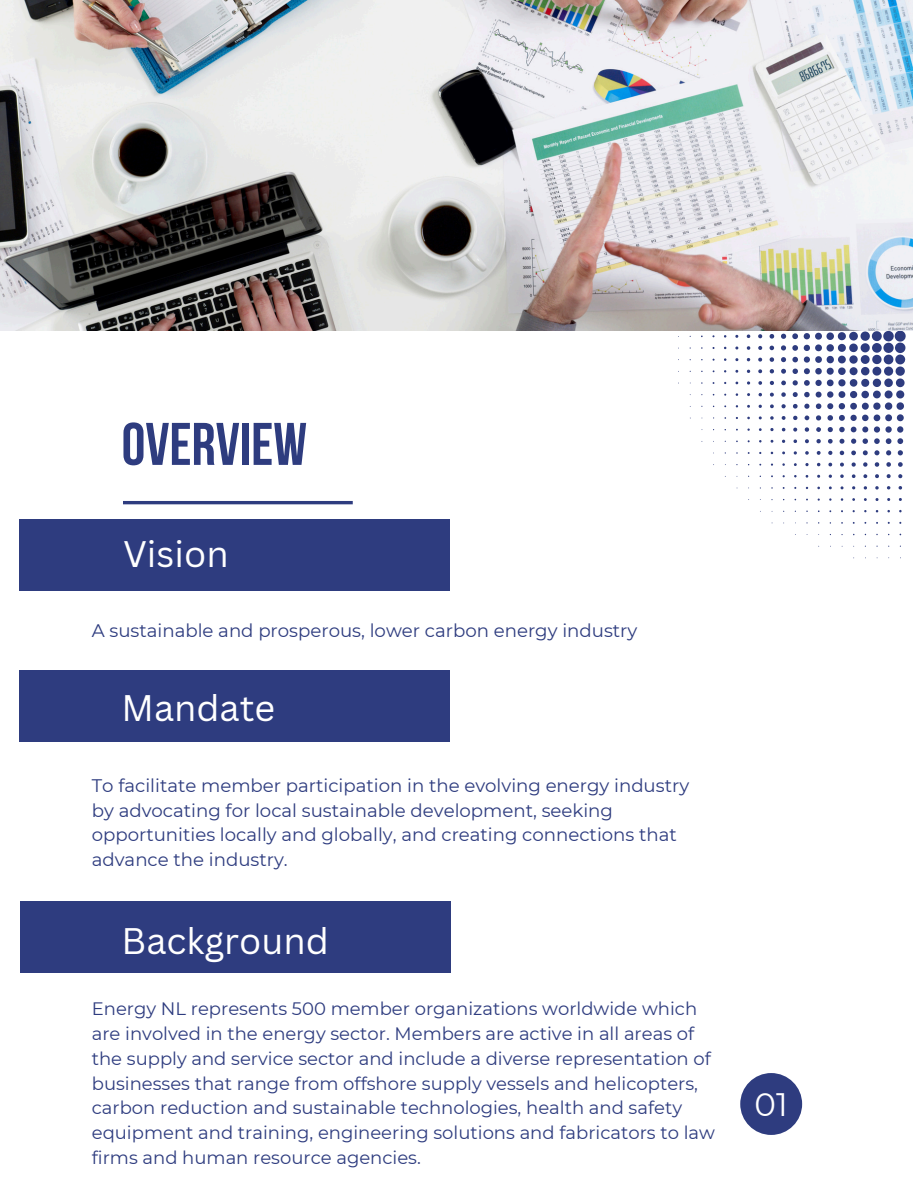
<style>
.page{position:relative;width:918px;height:1188px;background:#fff}
.page>*{position:absolute;margin:0;border:0;box-sizing:border-box;transform-origin:0 0}
.t1{font:60px "Bebas Neue Cyrillic";color:#2e3c7f}
.t2{font:36px "Canva Sans";color:#fff}
.t3{font:32.4px "Montserrat";color:#fff}
.t4{font:18.15px/24.8px "Montserrat";color:#2e3c7f}
.t5{font:18px/24.8px "Montserrat";color:#2e3c7f}
</style>
<div class="page">
<svg style="left:781px;top:333px;width:5px;height:6px"></svg>
<svg style="left:898px;top:450px;width:5px;height:5px"></svg>
<svg style="left:886px;top:450px;width:5px;height:5px"></svg>
<svg style="left:781px;top:345px;width:5px;height:6px"></svg>
<svg style="left:874px;top:450px;width:6px;height:6px"></svg>
<svg style="left:781px;top:357px;width:5px;height:5px"></svg>
<svg style="left:863px;top:450px;width:5px;height:5px"></svg>
<svg style="left:781px;top:369px;width:5px;height:5px"></svg>
<svg style="left:851px;top:451px;width:5px;height:4px"></svg>
<svg style="left:781px;top:381px;width:5px;height:4px"></svg>
<svg style="left:898px;top:462px;width:5px;height:5px"></svg>
<svg style="left:770px;top:334px;width:4px;height:5px"></svg>
<svg style="left:886px;top:462px;width:5px;height:5px"></svg>
<svg style="left:770px;top:346px;width:4px;height:4px"></svg>
<svg style="left:770px;top:357px;width:4px;height:5px"></svg>
<svg style="left:875px;top:462px;width:4px;height:5px"></svg>
<svg style="left:781px;top:392px;width:5px;height:5px"></svg>
<svg style="left:840px;top:451px;width:4px;height:4px"></svg>
<svg style="left:863px;top:462px;width:5px;height:5px"></svg>
<svg style="left:770px;top:369px;width:4px;height:4px"></svg>
<svg style="left:852px;top:462px;width:4px;height:5px"></svg>
<svg style="left:828px;top:451px;width:4px;height:4px"></svg>
<svg style="left:770px;top:381px;width:4px;height:4px"></svg>
<svg style="left:781px;top:404px;width:5px;height:4px"></svg>
<svg style="left:758px;top:334px;width:4px;height:5px"></svg>
<svg style="left:898px;top:474px;width:4px;height:4px"></svg>
<svg style="left:758px;top:346px;width:4px;height:4px"></svg>
<svg style="left:770px;top:392px;width:4px;height:5px"></svg>
<svg style="left:887px;top:474px;width:4px;height:4px"></svg>
<svg style="left:840px;top:463px;width:4px;height:4px"></svg>
<svg style="left:758px;top:358px;width:4px;height:4px"></svg>
<svg style="left:875px;top:474px;width:4px;height:4px"></svg>
<svg style="left:758px;top:369px;width:4px;height:4px"></svg>
<svg style="left:782px;top:416px;width:4px;height:4px"></svg>
<svg style="left:817px;top:451px;width:4px;height:4px"></svg>
<svg style="left:863px;top:474px;width:4px;height:4px"></svg>
<svg style="left:828px;top:463px;width:4px;height:3px"></svg>
<svg style="left:770px;top:404px;width:4px;height:4px"></svg>
<svg style="left:852px;top:474px;width:4px;height:4px"></svg>
<svg style="left:758px;top:381px;width:4px;height:4px"></svg>
<svg style="left:805px;top:451px;width:4px;height:4px"></svg>
<svg style="left:747px;top:334px;width:3px;height:4px"></svg>
<svg style="left:792px;top:330px;width:114px;height:114px"></svg>
<svg style="left:899px;top:486px;width:3px;height:4px"></svg>
<svg style="left:840px;top:474px;width:4px;height:4px"></svg>
<svg style="left:758px;top:393px;width:4px;height:4px"></svg>
<svg style="left:887px;top:486px;width:3px;height:4px"></svg>
<svg style="left:747px;top:346px;width:3px;height:4px"></svg>
<svg style="left:770px;top:416px;width:4px;height:4px"></svg>
<svg style="left:875px;top:486px;width:4px;height:4px"></svg>
<svg style="left:864px;top:486px;width:3px;height:4px"></svg>
<svg style="left:794px;top:451px;width:3px;height:4px"></svg>
<svg style="left:770px;top:428px;width:4px;height:3px"></svg>
<svg style="left:805px;top:463px;width:4px;height:3px"></svg>
<svg style="left:747px;top:381px;width:3px;height:4px"></svg>
<img style="left:0;top:0;width:913px;height:330px">
<svg style="left:742px;top:1073px;width:61px;height:62px"></svg>
<div style="left:740px;top:1073px;width:62px;height:62px;background:#2e3c7f;border-radius:50%"></div>
<hr style="left:123px;top:501px;width:230px;height:3px;background:#2e3c7f">
<div style="left:19px;top:519px;width:431px;height:72px;background:#2e3c7f"></div>
<div style="left:19px;top:670px;width:431px;height:72px;background:#2e3c7f"></div>
<div style="left:20px;top:901px;width:430px;height:72px;background:#2e3c7f"></div>
<h2 class="t1" style="left:122px;top:420px;width:187px">OVERVIEW</h2>
<p class="t2" style="left:123px;top:529px;width:107px">Vision</p>
<h1 class="t4" style="left:92px;top:619px;width:547px">A sustainable and prosperous, lower carbon energy industry</h1>
<h2 class="t2" style="left:122px;top:683px;width:155px">Mandate</h2>
<p class="t4" style="left:92px;top:773px;width:599px">To facilitate member participation in the evolving energy industry by advocating for local sustainable development, seeking opportunities locally and globally, and creating connections that advance the industry.</p>
<p class="t2" style="left:122px;top:916px;width:209px">Background</p>
<h2 class="t5" style="left:92px;top:996px;width:625px">Energy NL represents 500 member organizations worldwide which are involved in the energy sector. Members are active in all areas of the supply and service sector and include a diverse representation of businesses that range from offshore supply vessels and helicopters, carbon reduction and sustainable technologies, health and safety equipment and training, engineering solutions and fabricators to law firms and human resource agencies.</h2>
<p class="t3" style="left:755px;top:1084px;width:35px">01</p>
</div>
